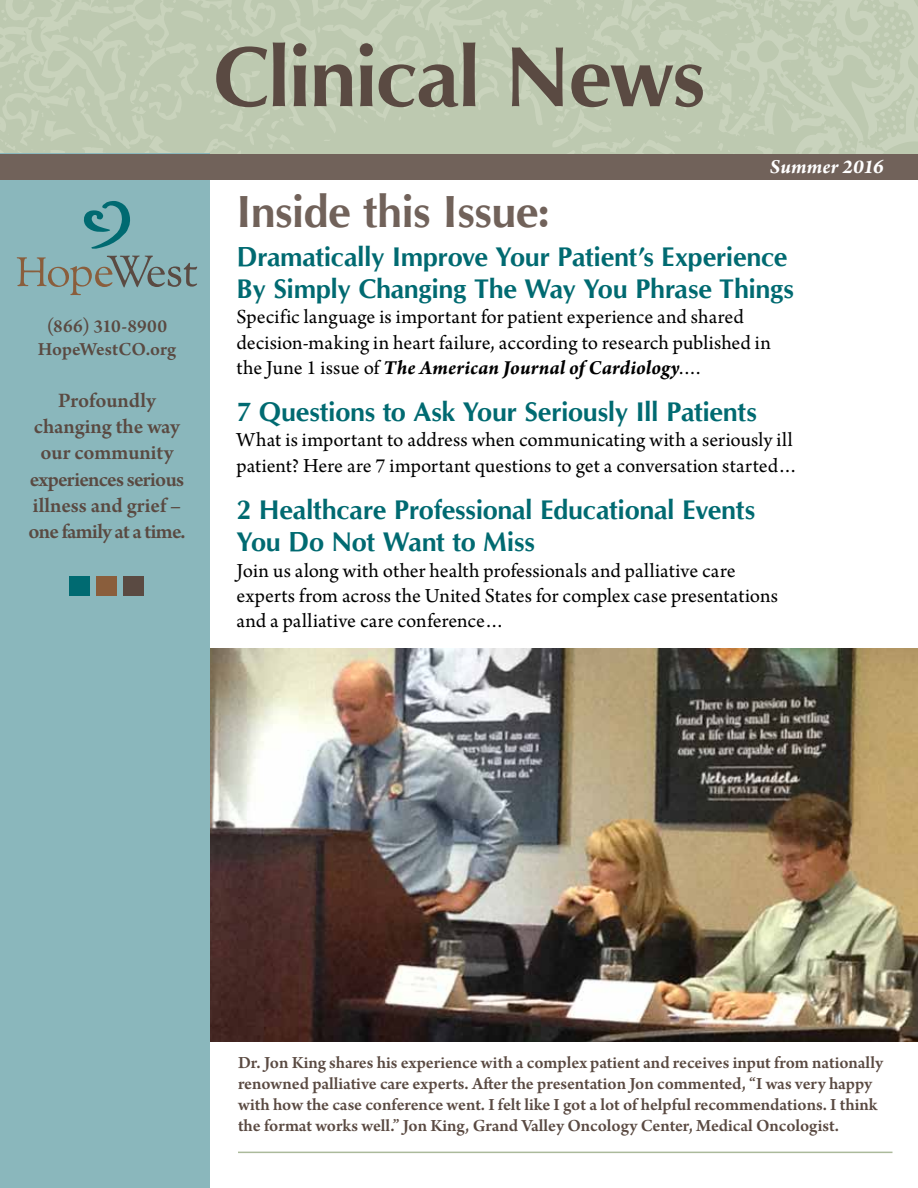
<style>
.page{position:relative;width:918px;height:1188px;background:#fff}
.page>*{position:absolute;margin:0;border:0;box-sizing:border-box;transform-origin:0 0}
.t1{font:700 85.5px "CG Omega";letter-spacing:-.025em;color:#5a4a42}
.t2{font:700 45px "CG Omega";letter-spacing:-.015em;color:#71625a}
.t3{font:700 27px/32.4px "CG Omega";letter-spacing:-.01em;color:#006a71}
.t4{font:600 21.75px/26.1px "Arno Pro";letter-spacing:-.005em;color:#5a4a42;text-align:center}
.t5{font:21px/25.2px "Arno Pro";letter-spacing:.005em;color:#000}
.t6{font:italic 700 21px "Arno Pro";letter-spacing:.005em;color:#fff}
.t7{font:600 19.5px/23.4px "Arno Pro";color:#5a4a42;text-align:center}
.t8{font:600 18px/21px "Arno Pro";letter-spacing:-.005em;color:#5a4a42}
.s1{font-weight:700;font-style:italic}
</style>
<div class="page">
<img style="left:210px;top:648px;width:708px;height:393px">
<div style="left:0;top:0;width:918px;height:174px;background:#bdc9b0"></div>
<div style="left:0;top:154px;width:210px;height:1034px;background:#8ab7bc"></div>
<svg style="left:17px;top:255px;width:180px;height:40px"></svg>
<svg style="left:83px;top:201px;width:47px;height:48px"></svg>
<div style="left:0;top:154px;width:918px;height:25px;background:#71625a"></div>
<hr style="left:238px;top:1152px;width:654px;height:1px;background:#abba9b">
<div style="left:97px;top:576px;width:20px;height:20px;background:#8a5e3c"></div>
<div style="left:124px;top:576px;width:20px;height:20px;background:#5a4a42"></div>
<div style="left:70px;top:576px;width:20px;height:20px;background:#006a71"></div>
<p class="t7" style="left:38px;top:315px;width:140px">(866) 310-8900<br>HopeWestCO.org</p>
<p class="t4" style="left:28px;top:389px;width:159px">Profoundly changing the way our community experiences serious illness and grief – one family at a time.</p>
<h1 class="t1" style="left:213px;top:23px;width:494px">Clinical News</h1>
<p class="t6" style="left:770px;top:154px;width:115px">Summer 2016</p>
<h2 class="t2" style="left:237px;top:183px;width:315px">Inside this Issue:</h2>
<p class="t3" style="left:237px;top:240px;width:559px">Dramatically Improve Your Patient’s Experience<br>By Simply Changing The Way You Phrase Things</p>
<p class="t5" style="left:237px;top:306px;width:536px">Specific language is important for patient experience and shared decision-making in heart failure, according to research published in the June 1 issue of <span class="s1">The American Journal of Cardiology</span>.…</p>
<p class="t3" style="left:237px;top:396px;width:522px">7 Questions to Ask Your Seriously Ill Patients</p>
<p class="t5" style="left:237px;top:429px;width:563px">What is important to address when communicating with a seriously ill patient? Here are 7 important questions to get a conversation started…</p>
<p class="t3" style="left:237px;top:494px;width:520px">2 Healthcare Professional Educational Events<br>You Do Not Want to Miss</p>
<p class="t5" style="left:237px;top:559px;width:543px">Join us along with other health professionals and palliative care experts from across the United States for complex case presentations and a palliative care conference…</p>
<p class="t8" style="left:238px;top:1053px;width:647px">Dr. Jon King shares his experience with a complex patient and receives input from nationally renowned palliative care experts. After the presentation Jon commented, “I was very happy with how the case conference went. I felt like I got a lot of helpful recommendations. I think the format works well.” Jon King, Grand Valley Oncology Center, Medical Oncologist.</p>
</div>
